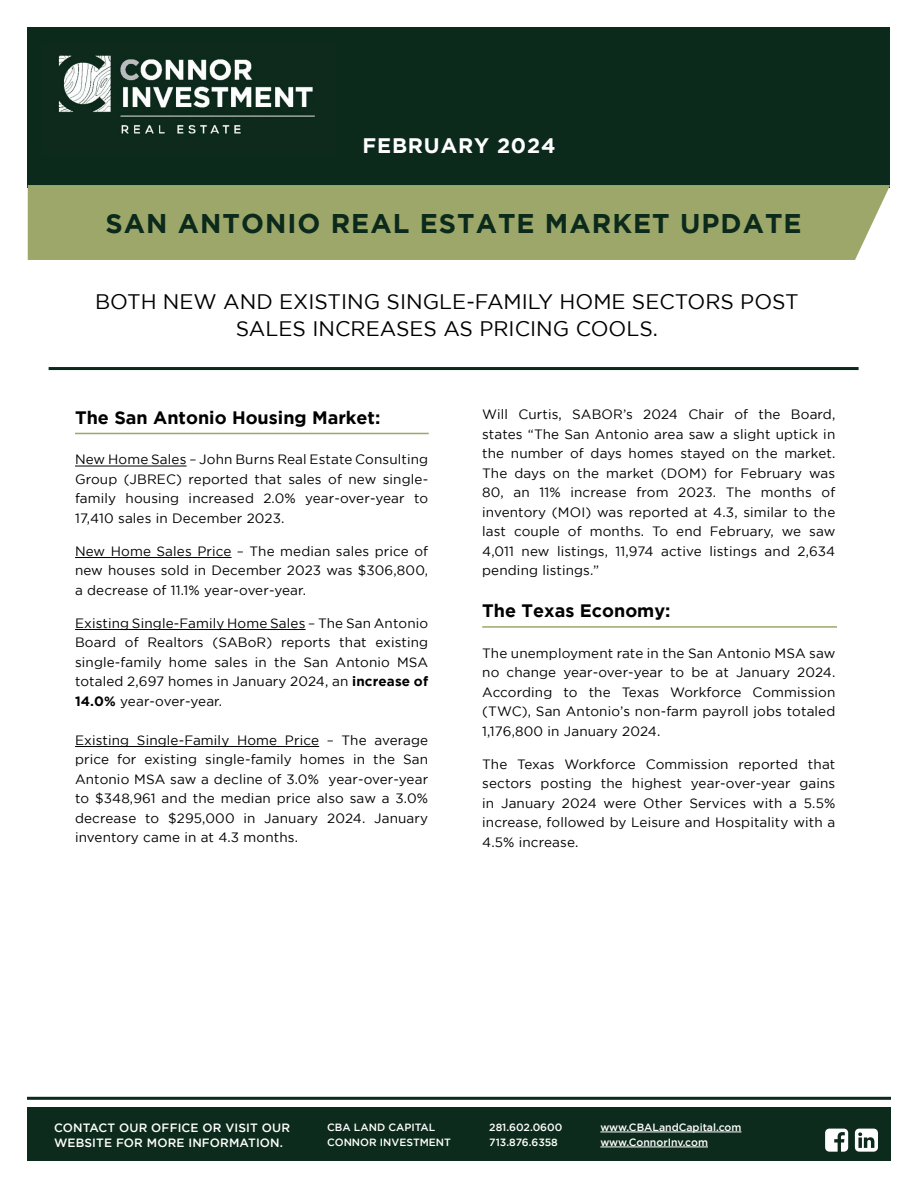
<style>
.page{position:relative;width:918px;height:1188px;background:#fff}
.page>*{position:absolute;margin:0;border:0;box-sizing:border-box;transform-origin:0 0}
.t1{font:700 27px "Gotham";letter-spacing:.04em;color:#0b2a1c}
.t2{font:21px/27px "Gotham";color:#000;text-align:center}
.t3{font:700 21px "Gotham";letter-spacing:.04em;color:#fff}
.t4{font:700 18px "Gotham";color:#000}
.t5{font:13.5px/19.5px "Gotham";letter-spacing:.01em;color:#000;text-align:justify}
.t6{font:500 12px/15px "Gotham";letter-spacing:.01em;color:#fff}
.t7{font:500 10.5px "Gotham";color:#fff}
.s1{font-weight:700}
</style>
<div class="page">
<div style="left:28px;top:27px;width:862px;height:161px;background:#0b2a1c"></div>
<div style="left:28px;top:185px;width:862px;height:75px;background:#9da769"></div>
<hr style="left:75px;top:466px;width:112px;height:1px;background:#000">
<hr style="left:75px;top:557px;width:157px;height:1px;background:#000">
<hr style="left:75px;top:629px;width:231px;height:1px;background:#000">
<hr style="left:75px;top:746px;width:244px;height:1px;background:#000">
<hr style="left:75px;top:433px;width:354px;height:1px;background:#9da769">
<hr style="left:482px;top:626px;width:355px;height:2px;background:#9da769">
<hr style="left:49px;top:367px;width:810px;height:3px;background:#0b2a1c">
<hr style="left:27px;top:1097px;width:864px;height:3px;background:#0b2a1c">
<div style="left:27px;top:1107px;width:864px;height:54px;background:#0c2b1c"></div>
<img style="left:58px;top:55px;width:257px;height:79px">
<svg style="left:825px;top:1129px;width:23px;height:23px"></svg>
<svg style="left:855px;top:1129px;width:23px;height:23px"></svg>
<hr style="left:600px;top:1132px;width:141px;height:1px;background:#fff">
<hr style="left:600px;top:1147px;width:108px;height:1px;background:#fff">
<h2 class="t3" style="left:363px;top:134px;width:194px">FEBRUARY 2024</h2>
<h1 class="t1" style="left:105px;top:208px;width:698px">SAN ANTONIO REAL ESTATE MARKET UPDATE</h1>
<h2 class="t2" style="left:95px;top:288px;width:705px">BOTH NEW AND EXISTING SINGLE-FAMILY HOME SECTORS POST<br>SALES INCREASES AS PRICING COOLS.</h2>
<h3 class="t4" style="left:75px;top:407px;width:307px">The San Antonio Housing Market:</h3>
<p class="t5" style="left:75px;top:449px;width:355px">New Home Sales – John Burns Real Estate Consulting Group (JBREC) reported that sales of new single&shy;family housing increased 2.0% year-over-year to 17,410 sales in December 2023.</p>
<p class="t5" style="left:75px;top:541px;width:355px">New Home Sales Price – The median sales price of new houses sold in December 2023 was $306,800, a decrease of 11.1% year-over-year.</p>
<p class="t5" style="left:75px;top:613px;width:355px">Existing Single-Family Home Sales – The San Antonio Board of Realtors (SABoR) reports that existing single-family home sales in the San Antonio MSA totaled 2,697 homes in January 2024, an <span class="s1">increase of 14.0%</span> year-over-year.</p>
<p class="t5" style="left:75px;top:730px;width:355px">Existing Single-Family Home Price – The average price for existing single-family homes in the San Antonio MSA saw a decline of 3.0% year-over-year to $348,961 and the median price also saw a 3.0% decrease to $295,000 in January 2024. January inventory came in at 4.3 months.</p>
<p class="t5" style="left:482px;top:404px;width:355px">Will Curtis, SABOR’s 2024 Chair of the Board, states “The San Antonio area saw a slight uptick in the number of days homes stayed on the market.<br>The days on the market (DOM) for February was 80, an 11% increase from 2023. The months of inventory (MOI) was reported at 4.3, similar to the last couple of months. To end February, we saw 4,011 new listings, 11,974 active listings and 2,634 pending listings.”</p>
<h3 class="t4" style="left:482px;top:600px;width:190px">The Texas Economy:</h3>
<p class="t5" style="left:482px;top:643px;width:355px">The unemployment rate in the San Antonio MSA saw no change year-over-year to be at January 2024.<br>According to the Texas Workforce Commission (TWC), San Antonio’s non-farm payroll jobs totaled 1,176,800 in January 2024.</p>
<p class="t5" style="left:482px;top:754px;width:355px">The Texas Workforce Commission reported that sectors posting the highest year-over-year gains in January 2024 were Other Services with a 5.5% increase, followed by Leisure and Hospitality with a 4.5% increase.</p>
<p class="t6" style="left:54px;top:1120px;width:238px">CONTACT OUR OFFICE OR VISIT OUR<br>WEBSITE FOR MORE INFORMATION.</p>
<p class="t7" style="left:327px;top:1121px;width:110px">CBA LAND CAPITAL</p>
<p class="t7" style="left:489px;top:1121px;width:75px">281.602.0600</p>
<p class="t7" style="left:600px;top:1121px;width:143px">www.CBALandCapital.com</p>
<p class="t7" style="left:327px;top:1136px;width:125px">CONNOR INVESTMENT</p>
<p class="t7" style="left:489px;top:1136px;width:70px">713.876.6358</p>
<p class="t7" style="left:600px;top:1136px;width:109px">www.ConnorInv.com</p>
</div>
